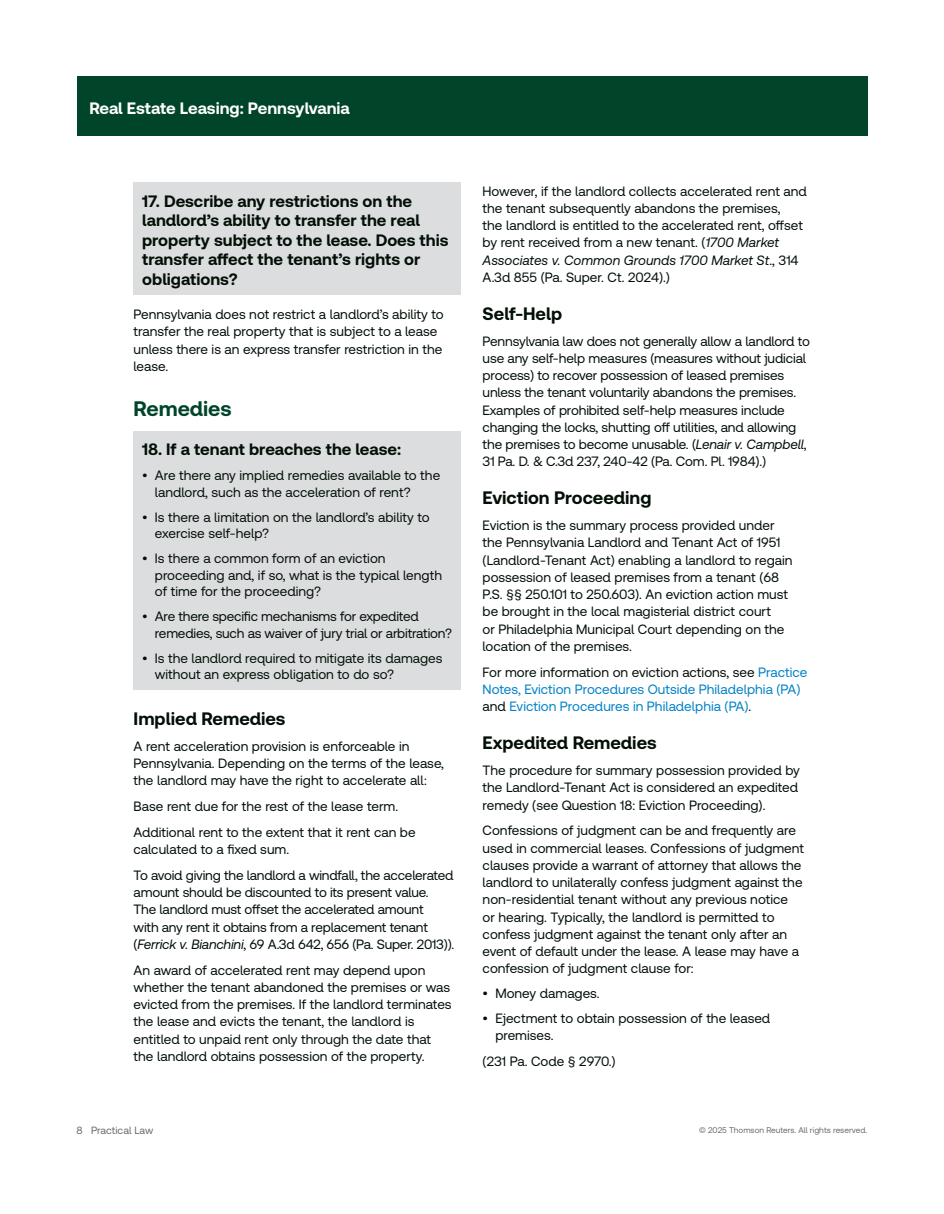
<style>
.page{position:relative;width:944px;height:1214px;background:#fff}
.page>*{position:absolute;margin:0;border:0;box-sizing:border-box;transform-origin:0 0}
.t1{font:700 21px "Clario";color:#004529}
.t2{font:700 18px "Clario";color:#020f06}
.t3{font:700 16.5px/19.5px "Clario";color:#020f06}
.t4{font:700 16.5px "Clario";color:#fff}
.t5{font:13.5px/17.2px "Clario";color:#020f06}
.t6{font:13.5px/17.2px "Clario";color:#0081c7}
.t7{font:10.5px "Clario";color:#676d66}
.t8{font:8.25px "Clario";color:#676d66}
.s1{font-style:italic}
.s2{color:#020f06}
</style>
<div class="page">
<div style="left:77px;top:77px;width:790px;height:59px;background:#004529"></div>
<div style="left:134px;top:183px;width:327px;height:112px;background:#dcdddf"></div>
<div style="left:134px;top:431px;width:327px;height:258px;background:#dcdddf"></div>
<p class="t4" style="left:89px;top:98px;width:262px">Real Estate Leasing: Pennsylvania</p>
<p class="t3" style="left:142px;top:191px;width:308px">17. Describe any restrictions on the landlord’s ability to transfer the real property subject to the lease. Does this transfer affect the tenant’s rights or obligations?</p>
<p class="t5" style="left:134px;top:305px;width:312px">Pennsylvania does not restrict a landlord’s ability to transfer the real property that is subject to a lease unless there is an express transfer restriction in the lease.</p>
<h1 class="t1" style="left:134px;top:395px;width:99px">Remedies</h1>
<p class="t3" style="left:142px;top:439px;width:260px">18. If a tenant breaches the lease:</p>
<p class="t5" style="left:155px;top:466px;width:287px;line-height:16.5px;text-indent:-13px">• Are there any implied remedies available to the landlord, such as the acceleration of rent?</p>
<p class="t5" style="left:155px;top:508px;width:276px;line-height:16.5px;text-indent:-13px">• Is there a limitation on the landlord’s ability to exercise self-help?</p>
<p class="t5" style="left:155px;top:549px;width:288px;line-height:16.5px;text-indent:-13px">• Is there a common form of an eviction proceeding and, if so, what is the typical length of time for the proceeding?</p>
<p class="t5" style="left:155px;top:607px;width:298px;line-height:16.5px;text-indent:-13px">• Are there specific mechanisms for expedited remedies, such as waiver of jury trial or arbitration?</p>
<p class="t5" style="left:155px;top:649px;width:289px;line-height:16.5px;text-indent:-13px">• Is the landlord required to mitigate its damages without an express obligation to do so?</p>
<h2 class="t2" style="left:134px;top:707px;width:153px">Implied Remedies</h2>
<p class="t5" style="left:134px;top:737px;width:312px">A rent acceleration provision is enforceable in<br>Pennsylvania. Depending on the terms of the lease, the landlord may have the right to accelerate all:</p>
<p class="t5" style="left:134px;top:793px;width:283px;line-height:25.8px">Base rent due for the rest of the lease term.<br>Additional rent to the extent that it rent can be</p>
<p class="t5" style="left:134px;top:836px;width:321px;line-height:25.8px">calculated to a fixed sum.<br>To avoid giving the landlord a windfall, the accelerated</p>
<p class="t5" style="left:134px;top:883px;width:322px">amount should be discounted to its present value.<br>The landlord must offset the accelerated amount<br>with any rent it obtains from a replacement tenant (<span class="s1">Ferrick v. Bianchini</span>, 69 A.3d 642, 656 (Pa. Super. 2013)).</p>
<p class="t5" style="left:134px;top:960px;width:319px">An award of accelerated rent may depend upon whether the tenant abandoned the premises or was evicted from the premises. If the landlord terminates the lease and evicts the tenant, the landlord is entitled to unpaid rent only through the date that the landlord obtains possession of the property.</p>
<p class="t5" style="left:482px;top:182px;width:326px">However, if the landlord collects accelerated rent and the tenant subsequently abandons the premises,<br>the landlord is entitled to the accelerated rent, offset by rent received from a new tenant. (<span class="s1">1700 Market Associates v. Common Grounds 1700 Market St</span>., 314<br>A.3d 855 (Pa. Super. Ct. 2024).)</p>
<h2 class="t2" style="left:482px;top:302px;width:81px">Self-Help</h2>
<p class="t5" style="left:482px;top:332px;width:329px">Pennsylvania law does not generally allow a landlord to use any self-help measures (measures without judicial process) to recover possession of leased premises unless the tenant voluntarily abandons the premises.<br>Examples of prohibited self-help measures include changing the locks, shutting off utilities, and allowing the premises to become unusable. (<span class="s1">Lenair v. Campbell</span>, 31 Pa. D. &amp; C.3d 237, 240-42 (Pa. Com. Pl. 1984).)</p>
<h2 class="t2" style="left:482px;top:486px;width:170px">Eviction Proceeding</h2>
<p class="t5" style="left:482px;top:516px;width:311px">Eviction is the summary process provided under the Pennsylvania Landlord and Tenant Act of 1951 (Landlord-Tenant Act) enabling a landlord to regain possession of leased premises from a tenant (68<br>P.S. §§ 250.101 to 250.603). An eviction action must be brought in the local magisterial district court<br>or Philadelphia Municipal Court depending on the location of the premises.</p>
<p class="t6" style="left:482px;top:663px;width:326px"><span class="s2">For more information on eviction actions, see</span> Practice<br>Notes, Eviction Procedures Outside Philadelphia (PA) <span class="s2">and</span> Eviction Procedures in Philadelphia (PA)<span class="s2">.</span></p>
<h2 class="t2" style="left:482px;top:731px;width:175px">Expedited Remedies</h2>
<p class="t5" style="left:482px;top:761px;width:319px">The procedure for summary possession provided by the Landlord-Tenant Act is considered an expedited remedy (see Question 18: Eviction Proceeding).</p>
<p class="t5" style="left:482px;top:821px;width:323px">Confessions of judgment can be and frequently are used in commercial leases. Confessions of judgment clauses provide a warrant of attorney that allows the landlord to unilaterally confess judgment against the non-residential tenant without any previous notice<br>or hearing. Typically, the landlord is permitted to confess judgment against the tenant only after an event of default under the lease. A lease may have a confession of judgment clause for:</p>
<p class="t5" style="left:482px;top:984px;width:118px">• Money damages.</p>
<p class="t5" style="left:495px;top:1010px;width:276px;line-height:16.5px;text-indent:-13px">• Ejectment to obtain possession of the leased premises.</p>
<p class="t5" style="left:482px;top:1051px;width:134px">(231 Pa. Code § 2970.)</p>
<p class="t7" style="left:77px;top:1124px;width:78px">8 Practical Law</p>
<p class="t8" style="left:699px;top:1124px;width:170px">© 2025 Thomson Reuters. All rights reserved.</p>
</div>
